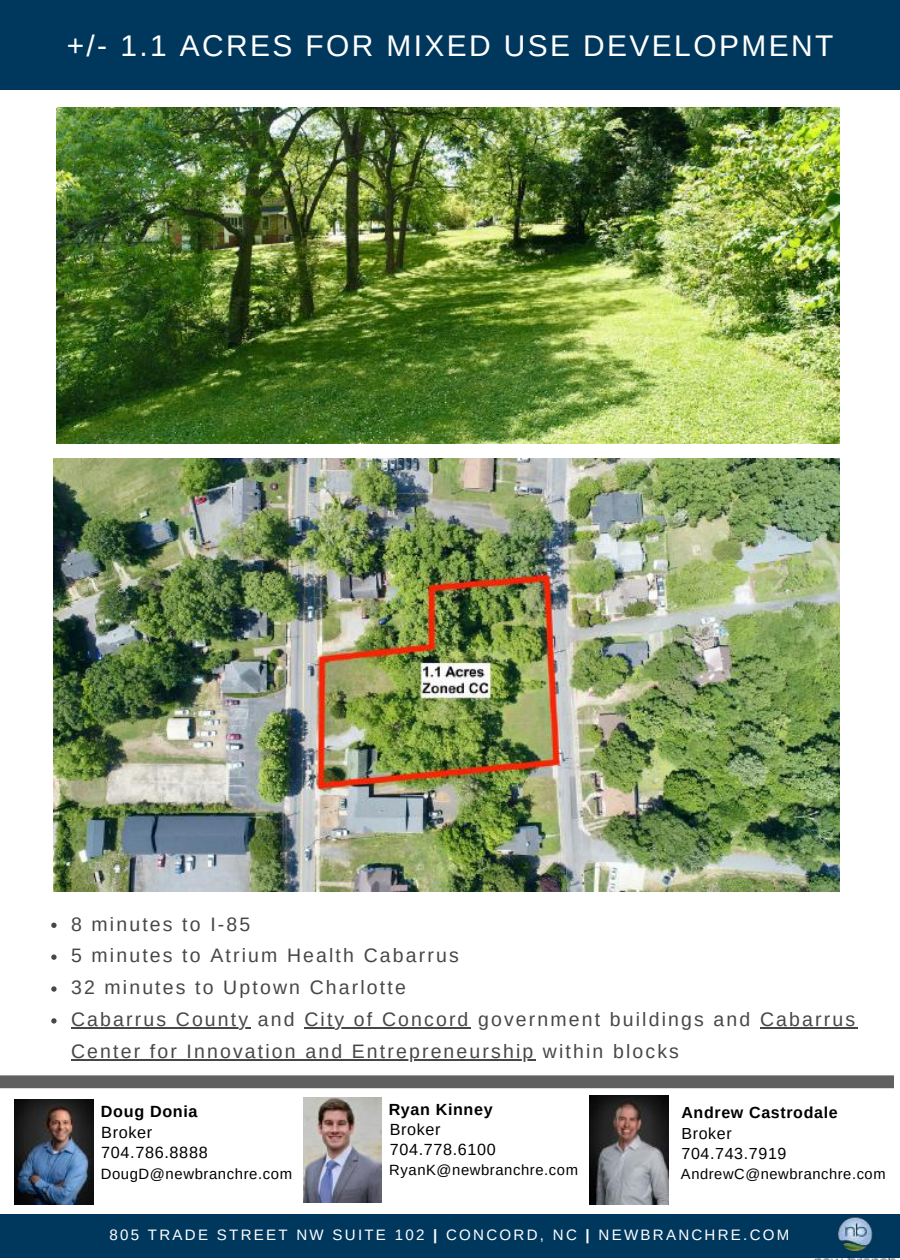
<style>
.page{position:relative;width:900px;height:1260px;background:#fff}
.page>*{position:absolute;margin:0;border:0;box-sizing:border-box;transform-origin:0 0}
.t1{font:30px "Arimo";letter-spacing:.08em;color:#fff}
.t2{font:19.5px/31.8px "Arimo";letter-spacing:.11em;color:#474747}
.t3{font:16.25px/20.2px "Arimo";letter-spacing:.04em;color:#000}
.t4{font:700 16.25px "Arimo";letter-spacing:.04em;color:#000}
.t5{font:700 16px "Arimo";letter-spacing:.04em;color:#000}
.t6{font:16px/20px "Arimo";letter-spacing:.04em;color:#000}
.t7{font:15px "Arimo";letter-spacing:.15em;color:#fff}
.t8{font:15px "Arimo";letter-spacing:.04em;color:#000}
.t9{font:14.75px "Arimo";letter-spacing:.04em;color:#000}
.s1{font-weight:700}
</style>
<div class="page">
<div style="left:0;top:1214px;width:900px;height:43px;background:#00385d"></div>
<img style="left:56px;top:107px;width:784px;height:336px">
<div style="left:0;top:0;width:900px;height:90px;background:#00385d"></div>
<svg style="left:51px;top:923px;width:6px;height:5px"></svg>
<svg style="left:51px;top:955px;width:6px;height:5px"></svg>
<svg style="left:51px;top:986px;width:6px;height:6px"></svg>
<svg style="left:51px;top:1018px;width:6px;height:6px"></svg>
<hr style="left:71px;top:1028px;width:179px;height:1px;background:#474747">
<hr style="left:304px;top:1028px;width:167px;height:1px;background:#474747">
<hr style="left:760px;top:1028px;width:97px;height:1px;background:#474747">
<hr style="left:71px;top:1059px;width:464px;height:2px;background:#474747">
<img style="left:590px;top:1096px;width:78px;height:108px">
<img style="left:792px;top:1217px;width:108px;height:43px">
<img style="left:303px;top:1098px;width:79px;height:105px">
<img style="left:14px;top:1099px;width:79px;height:105px">
<svg style="left:0;top:1075px;width:894px;height:13px"></svg>
<img style="left:54px;top:459px;width:786px;height:433px">
<h1 class="t1" style="left:67px;top:29px;width:768px">+/- 1.1 ACRES FOR MIXED USE DEVELOPMENT</h1>
<p class="t2" style="left:71px;top:908px;width:785px">8 minutes to I-85<br>5 minutes to Atrium Health Cabarrus<br>32 minutes to Uptown Charlotte<br>Cabarrus County and City of Concord government buildings and Cabarrus Center for Innovation and Entrepreneurship within blocks</p>
<p class="t4" style="left:101px;top:1103px;width:98px">Doug Donia</p>
<p class="t3" style="left:101px;top:1122px;width:108px">Broker<br>704.786.8888</p>
<p class="t8" style="left:101px;top:1165px;width:193px">DougD@newbranchre.com</p>
<p class="t5" style="left:389px;top:1100px;width:106px">Ryan Kinney</p>
<p class="t3" style="left:390px;top:1119px;width:107px">Broker<br>704.778.6100</p>
<p class="t9" style="left:389px;top:1162px;width:190px">RyanK@newbranchre.com</p>
<p class="t5" style="left:681px;top:1104px;width:158px">Andrew Castrodale</p>
<p class="t6" style="left:681px;top:1123px;width:107px">Broker<br>704.743.7919</p>
<p class="t9" style="left:681px;top:1166px;width:206px">AndrewC@newbranchre.com</p>
<p class="t7" style="left:110px;top:1226px;width:681px">805 TRADE STREET NW SUITE 102 <span class="s1">|</span> CONCORD, NC <span class="s1">|</span> NEWBRANCHRE.COM</p>
</div>
